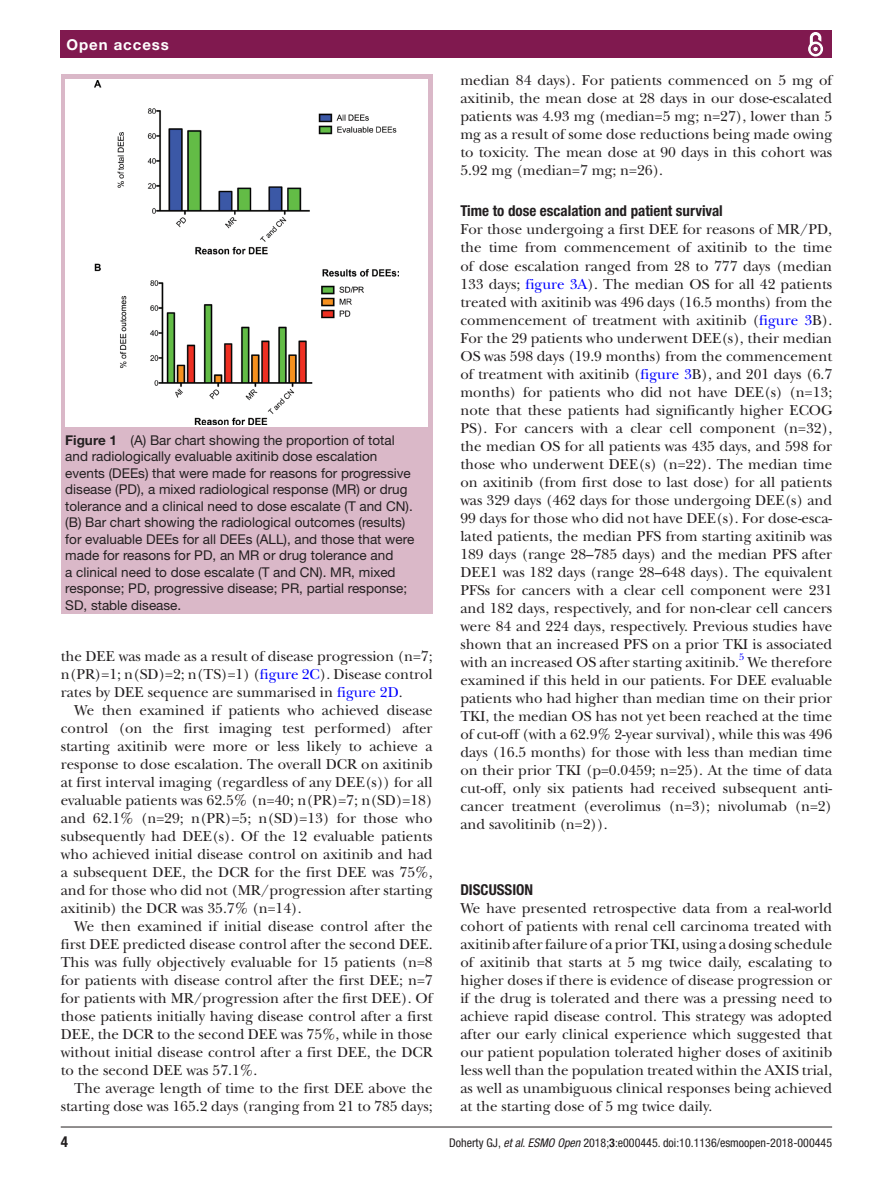
<style>
.page{position:relative;width:893px;height:1191px;background:#fff}
.page>*{position:absolute;margin:0;border:0;box-sizing:border-box;transform-origin:0 0}
.t1{font:15px/18px "New Baskerville";color:#231f20;text-align:justify}
.t2{font:700 condensed 15px "Helvetica Neue LT Std";color:#231f20}
.t3{font:700 15px "Helvetica Neue LT Std";letter-spacing:.065em;color:#fff}
.t4{font:13.5px/16.5px "Helvetica Neue LT Std";color:#231f20}
.t5{font:condensed 12px "Helvetica Neue LT Std";color:#231f20}
.s1{font-weight:700}
.s2{color:#00f}
.s3{font-style:italic}
</style>
<div class="page">
<div style="left:61px;top:31px;width:771px;height:27px;background:#80194f"></div>
<svg style="left:808px;top:32px;width:15px;height:25px"></svg>
<div style="left:812px;top:45px;width:7px;height:8px;border:1px solid #80194f;border-radius:50%"></div>
<hr style="left:61px;top:1126px;width:771px;height:1px;background:#231f20">
<div style="left:61px;top:74px;width:372px;height:540px;background:#dab8c8"></div>
<div style="left:65px;top:79px;width:363px;height:347px;background:#fff"></div>
<img style="left:95px;top:81px;width:304px;height:343px">
<p class="t3" style="left:66px;top:35px;width:104px">Open access</p>
<p class="t4" style="left:65px;top:431px;width:351px"><span class="s1">Figure 1</span> (A) Bar chart showing the proportion of total and radiologically evaluable axitinib dose escalation events (DEEs) that were made for reasons for progressive disease (PD), a mixed radiological response (MR) or drug tolerance and a clinical need to dose escalate (T and CN). (B) Bar chart showing the radiological outcomes (results) for evaluable DEEs for all DEEs (ALL), and those that were made for reasons for PD, an MR or drug tolerance and<br>a clinical need to dose escalate (T and CN). MR, mixed response; PD, progressive disease; PR, partial response; SD, stable disease.</p>
<p class="t1" style="left:61px;top:647px;width:373px">the DEE was made as a result of disease progression (n=7; n(PR)=1; n(SD)=2; n(TS)=1) (<span class="s2">figure 2C</span>). Disease control rates by DEE sequence are summarised in <span class="s2">figure 2D</span>.</p>
<p class="t1" style="left:61px;top:701px;width:373px;text-indent:14px">We then examined if patients who achieved disease control (on the first imaging test performed) after starting axitinib were more or less likely to achieve a response to dose escalation. The overall DCR on axitinib at first interval imaging (regardless of any DEE(s)) for all evaluable patients was 62.5% (n=40; n(PR)=7; n(SD)=18) and 62.1% (n=29; n(PR)=5; n(SD)=13) for those who subsequently had DEE(s). Of the 12 evaluable patients who achieved initial disease control on axitinib and had a subsequent DEE, the DCR for the first DEE was 75%, and for those who did not (MR/progression after starting axitinib) the DCR was 35.7% (n=14).</p>
<p class="t1" style="left:61px;top:917px;width:373px;text-indent:14px">We then examined if initial disease control after the first DEE predicted disease control after the second DEE.<br>This was fully objectively evaluable for 15 patients (n=8 for patients with disease control after the first DEE; n=7 for patients with MR/progression after the first DEE). Of those patients initially having disease control after a first DEE, the DCR to the second DEE was 75%, while in those without initial disease control after a first DEE, the DCR to the second DEE was 57.1%.</p>
<p class="t1" style="left:61px;top:1079px;width:373px;text-align:right">The average length of time to the first DEE above the starting dose was 165.2 days (ranging from 21 to 785 days;</p>
<p class="t1" style="left:460px;top:71px;width:373px">median 84 days). For patients commenced on 5 mg of axitinib, the mean dose at 28 days in our dose-escalated patients was 4.93 mg (median=5 mg; n=27), lower than 5 mg as a result of some dose reductions being made owing to toxicity. The mean dose at 90 days in this cohort was 5.92 mg (median=7 mg; n=26).</p>
<p class="t2" style="left:460px;top:202px;width:264px">Time to dose escalation and patient survival</p>
<p class="t1" style="left:460px;top:221px;width:373px">For those undergoing a first DEE for reasons of MR/PD, the time from commencement of axitinib to the time of dose escalation ranged from 28 to 777 days (median 133 days; <span class="s2">figure 3A</span>). The median OS for all 42 patients treated with axitinib was 496 days (16.5 months) from the commencement of treatment with axitinib (<span class="s2">figure 3</span>B).<br>For the 29 patients who underwent DEE(s), their median OS was 598 days (19.9 months) from the commencement of treatment with axitinib (<span class="s2">figure 3</span>B), and 201 days (6.7 months) for patients who did not have DEE(s) (n=13; note that these patients had significantly higher ECOG PS). For cancers with a clear cell component (n=32), the median OS for all patients was 435 days, and 598 for those who underwent DEE(s) (n=22). The median time on axitinib (from first dose to last dose) for all patients was 329 days (462 days for those undergoing DEE(s) and 99 days for those who did not have DEE(s). For dose-esca&shy;lated patients, the median PFS from starting axitinib was 189 days (range 28–785 days) and the median PFS after DEE1 was 182 days (range 28–648 days). The equivalent PFSs for cancers with a clear cell component were 231 and 182 days, respectively, and for non-clear cell cancers were 84 and 224 days, respectively. Previous studies have shown that an increased PFS on a prior TKI is associated with an increased OS after starting axitinib.<sup>5</sup> We therefore examined if this held in our patients. For DEE evaluable patients who had higher than median time on their prior TKI, the median OS has not yet been reached at the time of cut-off (with a 62.9% 2-year survival), while this was 496 days (16.5 months) for those with less than median time on their prior TKI (p=0.0459; n=25). At the time of data cut-off, only six patients had received subsequent anti&shy;cancer treatment (everolimus (n=3); nivolumab (n=2) and savolitinib (n=2)).</p>
<p class="t2" style="left:460px;top:880px;width:74px">Discussion</p>
<p class="t1" style="left:460px;top:899px;width:373px">We have presented retrospective data from a real-world cohort of patients with renal cell carcinoma treated with axitinib after failure of a prior TKI, using a dosing schedule of axitinib that starts at 5 mg twice daily, escalating to higher doses if there is evidence of disease progression or if the drug is tolerated and there was a pressing need to achieve rapid disease control. This strategy was adopted after our early clinical experience which suggested that our patient population tolerated higher doses of axitinib less well than the population treated within the AXIS trial, as well as unambiguous clinical responses being achieved at the starting dose of 5 mg twice daily.</p>
<p class="t2" style="left:61px;top:1132px;width:9px">4</p>
<p class="t5" style="left:449px;top:1135px;width:384px">Doherty GJ, <span class="s3">et al</span>. <span class="s3">ESMO Open</span> 2018;<span class="s1">3</span>:e000445. doi:10.1136/esmoopen-2018-000445</p>
</div>
